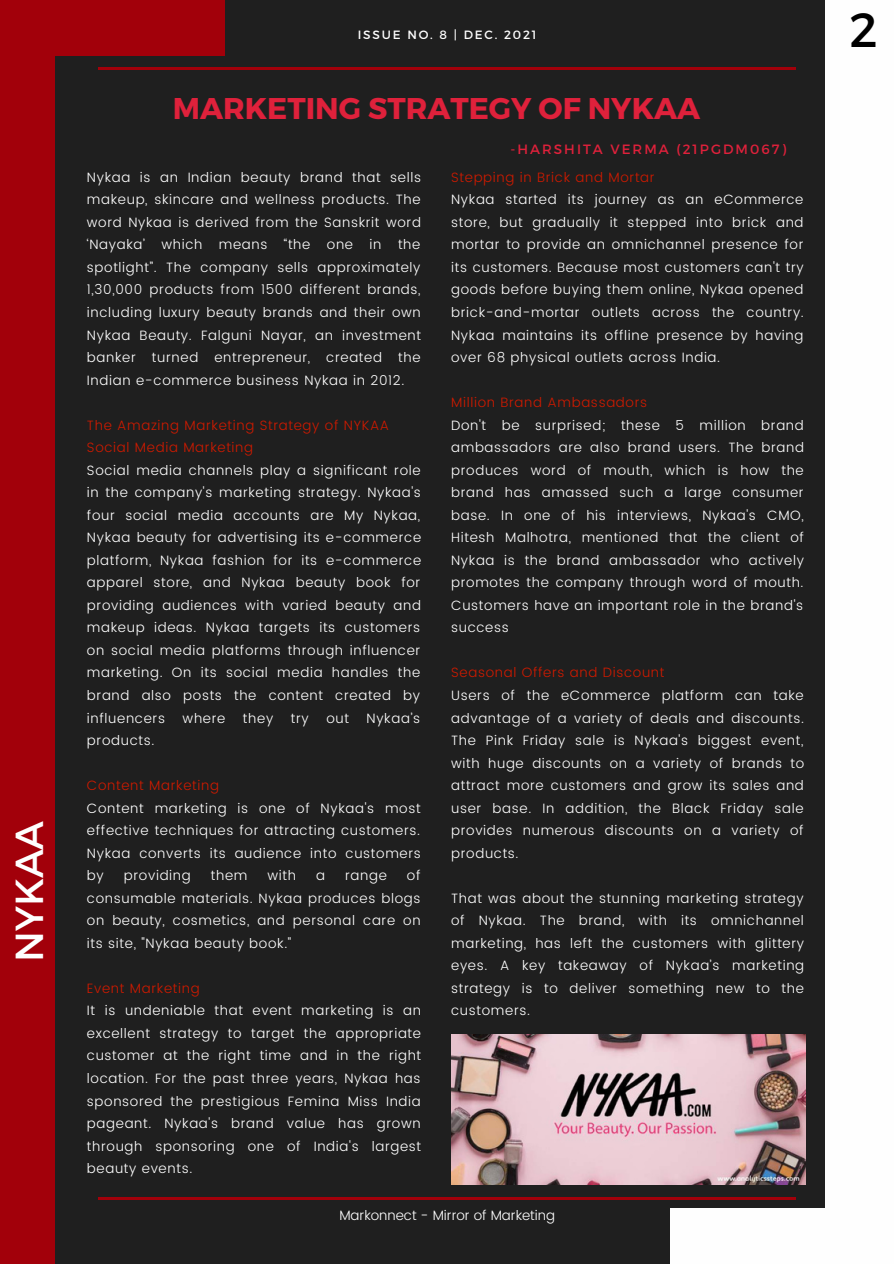
<style>
.page{position:relative;width:894px;height:1264px;background:#fff}
.page>*{position:absolute;margin:0;border:0;box-sizing:border-box;transform-origin:0 0}
.t1{font:48px "Montserrat";color:#000}
.t2{font:39px "Montserrat";color:#fefefe}
.t3{font:700 30px "Montserrat";color:#df213b}
.t4{font:300 13.5px/22.5px "Poppins";letter-spacing:.05em;color:#fff;text-align:justify}
.t5{font:300 13.5px "Poppins";letter-spacing:.05em;color:#ce1a00}
.t6{font:300 13.5px "Poppins";color:#fff}
.t7{font:13.5px "Montserrat";letter-spacing:.15em;color:#df213b}
.t8{font:12px "Montserrat";letter-spacing:.15em;color:#fefefe}
</style>
<div class="page">
<div style="left:0;top:0;width:893px;height:1263px;background:#1f1f1f"></div>
<hr style="left:98px;top:67px;width:697px;height:3px;background:#a2000a">
<div style="left:825px;top:0;width:68px;height:1263px;background:#fefefe"></div>
<div style="left:0;top:0;width:55px;height:1263px;background:#a2000a"></div>
<hr style="left:98px;top:1197px;width:697px;height:2px;background:#a2000a">
<div style="left:0;top:0;width:225px;height:55px;background:#a2000a"></div>
<div style="left:670px;top:1208px;width:223px;height:55px;background:#fefefe"></div>
<img style="left:451px;top:1034px;width:353px;height:150px">
<p class="t2" style="left:4px;top:962px;width:143px;rotate:-90deg">NYKAA</p>
<p class="t8" style="left:358px;top:27px;width:180px">ISSUE NO. 8 | DEC. 2021</p>
<p class="t3" style="left:173px;top:89px;width:528px">MARKETING STRATEGY OF NYKAA</p>
<p class="t4" style="left:87px;top:166px;width:335px">Nykaa is an Indian beauty brand that sells makeup, skincare and wellness products. The word Nykaa is derived from the Sanskrit word ‘Nayaka’ which means “the one in the spotlight”. The company sells approximately 1,30,000 products from 1500 different brands, including luxury beauty brands and their own Nykaa Beauty. Falguni Nayar, an investment banker turned entrepreneur, created the Indian e-commerce business Nykaa in 2012.</p>
<p class="t5" style="left:87px;top:417px;width:304px">The Amazing Marketing Strategy of NYKAA</p>
<p class="t5" style="left:87px;top:439px;width:168px">Social Media Marketing</p>
<p class="t4" style="left:87px;top:459px;width:336px">Social media channels play a significant role in the company's marketing strategy. Nykaa's four social media accounts are My Nykaa, Nykaa beauty for advertising its e-commerce platform, Nykaa fashion for its e-commerce apparel store, and Nykaa beauty book for providing audiences with varied beauty and makeup ideas. Nykaa targets its customers on social media platforms through influencer marketing. On its social media handles the brand also posts the content created by influencers</p>
<p class="t4" style="left:182px;top:706px;width:44px">where</p>
<p class="t4" style="left:243px;top:706px;width:32px">they</p>
<p class="t4" style="left:291px;top:706px;width:19px">try</p>
<p class="t4" style="left:326px;top:706px;width:24px">out</p>
<p class="t4" style="left:366px;top:706px;width:55px">Nykaa’s</p>
<p class="t4" style="left:87px;top:729px;width:69px">products.</p>
<p class="t5" style="left:87px;top:777px;width:133px">Content Marketing</p>
<p class="t4" style="left:87px;top:796px;width:335px">Content marketing is one of Nykaa's most effective techniques for attracting customers.<br>Nykaa converts its audience into customers by</p>
<p class="t4" style="left:87px;top:864px;width:335px;text-indent:320px">of consumable materials. Nykaa produces blogs on beauty, cosmetics, and personal care on its site, "Nykaa beauty book."</p>
<p class="t5" style="left:87px;top:980px;width:114px">Event Marketing</p>
<p class="t4" style="left:87px;top:999px;width:336px">It is undeniable that event marketing is an excellent strategy to target the appropriate customer at the right time and in the right location. For the past three years, Nykaa has sponsored the prestigious Femina Miss India pageant. Nykaa's brand value has grown through sponsoring one of India's largest beauty events.</p>
<p class="t4" style="left:124px;top:864px;width:68px">providing</p>
<p class="t4" style="left:211px;top:864px;width:38px">them</p>
<p class="t4" style="left:267px;top:864px;width:30px">with</p>
<p class="t4" style="left:316px;top:864px;width:10px">a</p>
<p class="t4" style="left:345px;top:864px;width:43px">range</p>
<p class="t7" style="left:510px;top:140px;width:277px">-HARSHITA VERMA (21PGDM067)</p>
<p class="t5" style="left:451px;top:169px;width:205px">Stepping in Brick and Mortar</p>
<p class="t4" style="left:451px;top:188px;width:354px">Nykaa started its journey as an eCommerce store, but gradually it stepped into brick and mortar to provide an omnichannel presence for its customers. Because most customers can't try goods before buying them online, Nykaa opened brick-and-mortar outlets across the country.<br>Nykaa maintains its offline presence by having over 68 physical outlets across India.</p>
<p class="t5" style="left:451px;top:394px;width:197px">Million Brand Ambassadors</p>
<p class="t4" style="left:451px;top:414px;width:354px">Don't be surprised; these 5 million brand ambassadors are also brand users. The brand produces word of mouth, which is how the brand has amassed such a large consumer base. In one of his interviews, Nykaa's CMO, Hitesh Malhotra, mentioned that the client of Nykaa is the brand ambassador who actively promotes the company through word of mouth.<br>Customers have an important role in the brand's success</p>
<p class="t5" style="left:451px;top:665px;width:215px">Seasonal Offers and Discount</p>
<p class="t4" style="left:451px;top:684px;width:354px">Users of the eCommerce platform can take advantage of a variety of deals and discounts.<br>The Pink Friday sale is Nykaa's biggest event, with huge discounts on a variety of brands to attract more customers and grow its sales and user base. In addition, the Black Friday sale provides numerous discounts on a variety of products.</p>
<p class="t4" style="left:451px;top:886px;width:354px">That was about the stunning marketing strategy of Nykaa. The brand, with its omnichannel marketing, has left the customers with glittery eyes. A key takeaway of Nykaa’s marketing strategy is to deliver something new to the customers.</p>
<p class="t6" style="left:339px;top:1207px;width:217px">Markonnect - Mirror of Marketing</p>
<p class="t1" style="left:849px;top:-2px;width:30px">2</p>
</div>
